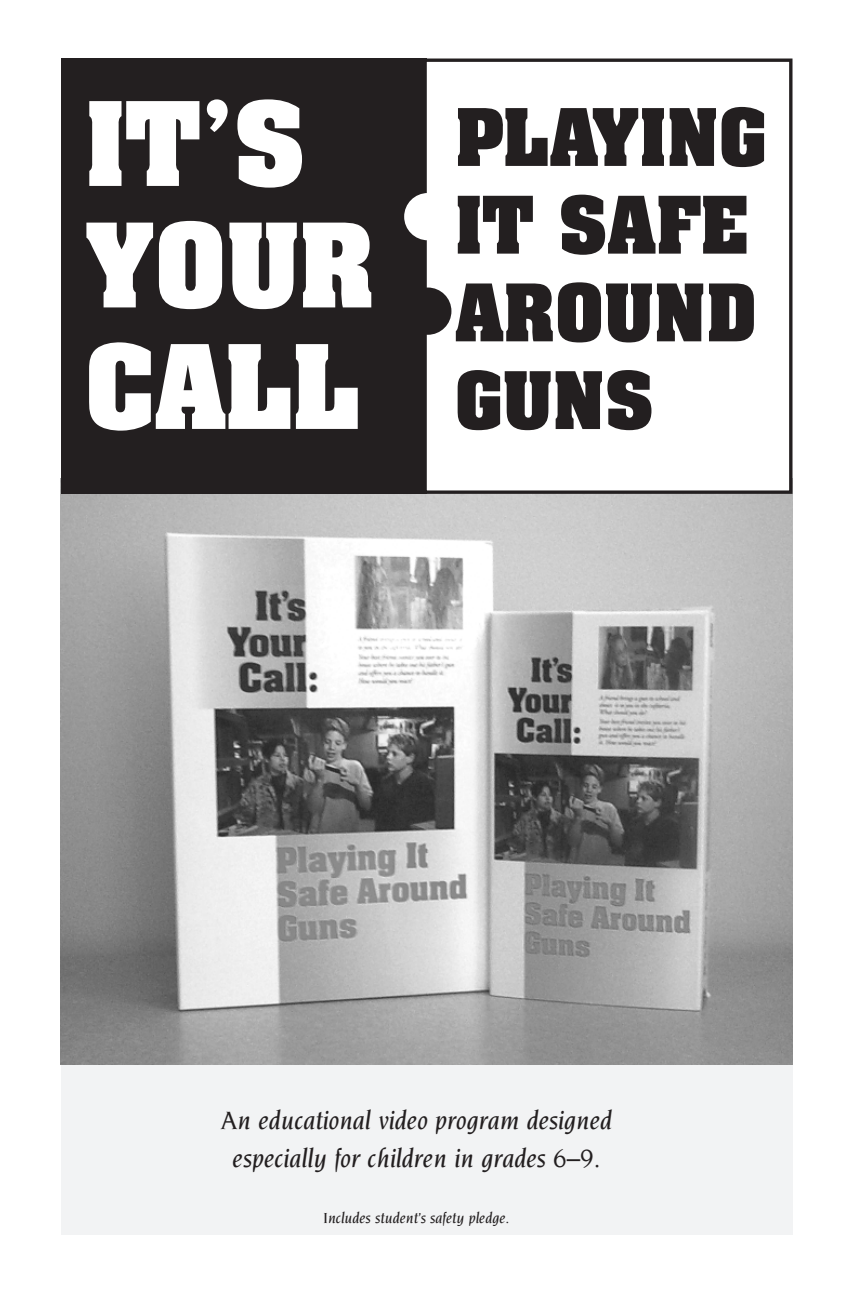
<style>
.page{position:relative;width:851px;height:1296px;background:#fff}
.page>*{position:absolute;margin:0;border:0;box-sizing:border-box;transform-origin:0 0}
.t1{font:700 99px/121.5px "Aachen";color:#fff}
.t2{font:700 67.5px/87.8px "Aachen";color:#231f20}
.t3{font:italic 500 27px/38.2px "Novarese";color:#231f20;text-align:center}
.t4{font:italic 500 15.75px "Novarese";color:#231f20}
</style>
<div class="page">
<div style="left:61px;top:1059px;width:731px;height:176px;background:#f2f3f4"></div>
<img style="left:61px;top:494px;width:731px;height:570px">
<div style="left:61px;top:59px;width:365px;height:435px;background:#231f20"></div>
<div style="left:423px;top:59px;width:369px;height:435px;border:3px solid #231f20"></div>
<div style="left:404px;top:193px;width:47px;height:47px;background:#fff;border-radius:50%"></div>
<div style="left:404px;top:288px;width:47px;height:47px;background:#231f20;border-radius:50%"></div>
<h1 class="t1" style="left:86px;top:91px;width:291px">IT’S<br>YOUR<br>CALL</h1>
<h2 class="t2" style="left:455px;top:99px;width:313px">PLAYING<br>IT SAFE<br>AROUND<br>GUNS</h2>
<p class="t3" style="left:221px;top:1102px;width:393px">An educational video program designed especially for children in grades 6–9.</p>
<p class="t4" style="left:323px;top:1212px;width:187px">Includes student’s safety pledge.</p>
</div>
